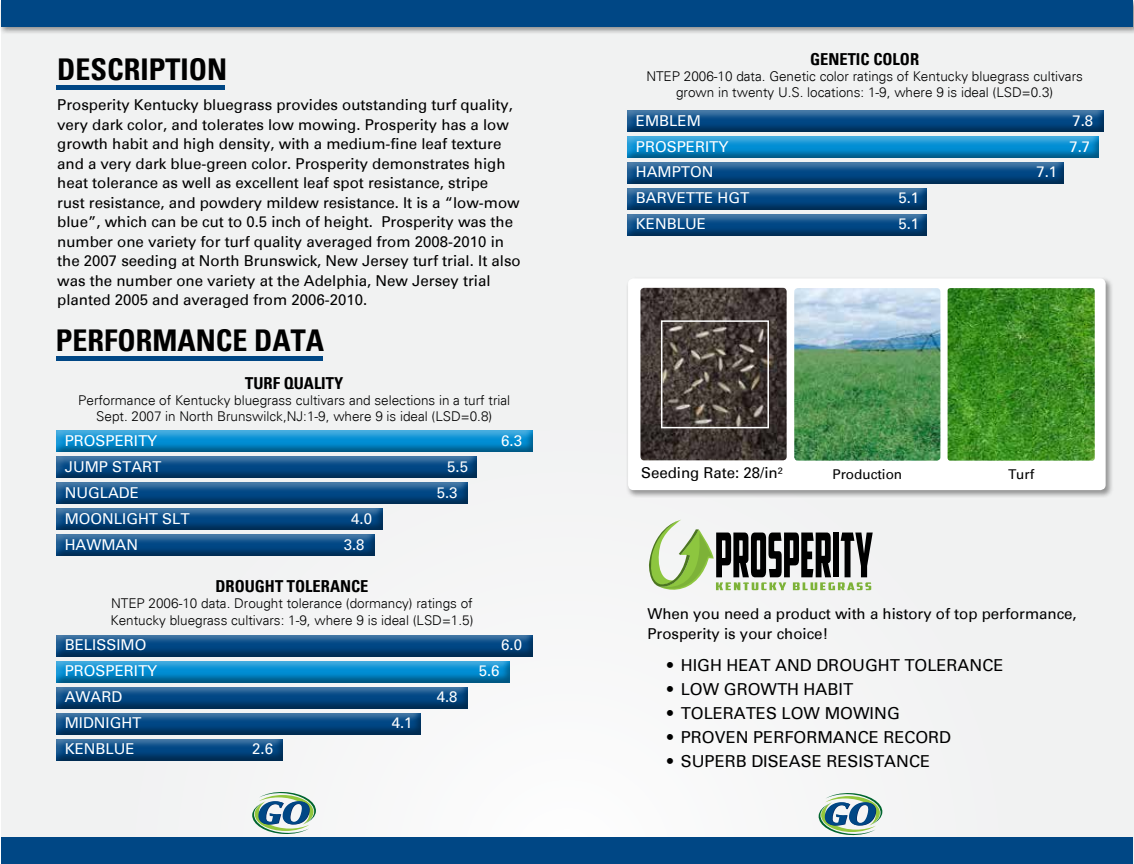
<style>
.page{position:relative;width:1134px;height:864px;background:#fff}
.page>*{position:absolute;margin:0;border:0;box-sizing:border-box;transform-origin:0 0}
.t1{font:700 condensed 30px "Univers";color:#000}
.t2{font:16.5px "Univers";color:#000}
.t3{font:700 condensed 16.5px "Univers";color:#000}
.t4{font:15px/19.5px "Univers";color:#000}
.t5{font:15px "Univers";color:#fff}
.t6{font:300 13.5px/16.2px "Univers";color:#000;text-align:center}
.t7{font:13.5px "Univers";color:#000}
</style>
<div class="page">
<div style="left:2px;top:2px;width:1132px;height:862px;background:#f1f2f2"></div>
<div style="left:0;top:0;width:1134px;height:35px;background:#000;opacity:.4"></div>
<div style="left:1px;top:1px;width:1131px;height:26px;background:#004785"></div>
<div style="left:1px;top:837px;width:1131px;height:26px;background:#004785"></div>
<div style="left:56px;top:428px;width:479px;height:25px;background:#000;opacity:.4"></div>
<div style="left:56px;top:632px;width:479px;height:25px;background:#000;opacity:.4"></div>
<div style="left:627px;top:107px;width:479px;height:26px;background:#000;opacity:.4"></div>
<div style="left:56px;top:453px;width:424px;height:26px;background:#000;opacity:.4"></div>
<div style="left:56px;top:658px;width:457px;height:25px;background:#000;opacity:.4"></div>
<div style="left:627px;top:133px;width:474px;height:26px;background:#000;opacity:.4"></div>
<div style="left:56px;top:479px;width:414px;height:26px;background:#000;opacity:.4"></div>
<div style="left:56px;top:684px;width:414px;height:25px;background:#000;opacity:.4"></div>
<div style="left:627px;top:159px;width:439px;height:26px;background:#000;opacity:.4"></div>
<div style="left:56px;top:505px;width:330px;height:26px;background:#000;opacity:.4"></div>
<div style="left:56px;top:710px;width:367px;height:25px;background:#000;opacity:.4"></div>
<div style="left:627px;top:185px;width:302px;height:26px;background:#000;opacity:.4"></div>
<div style="left:56px;top:531px;width:322px;height:26px;background:#000;opacity:.4"></div>
<div style="left:56px;top:736px;width:229px;height:25px;background:#000;opacity:.4"></div>
<div style="left:627px;top:211px;width:302px;height:26px;background:#000;opacity:.4"></div>
<svg style="left:818px;top:793px;width:65px;height:42px"></svg>
<svg style="left:252px;top:792px;width:64px;height:42px"></svg>
<div style="left:626px;top:276px;width:488px;height:222px;background:#000;opacity:.4"></div>
<div style="left:628px;top:278px;width:478px;height:212px;background:#fff;border-radius:5px"></div>
<img style="left:640px;top:288px;width:147px;height:172px">
<img style="left:794px;top:288px;width:146px;height:173px">
<div style="left:57px;top:85px;width:168px;height:5px;background:#004785"></div>
<div style="left:57px;top:356px;width:266px;height:5px;background:#004785"></div>
<img style="left:948px;top:288px;width:147px;height:173px">
<div style="left:661px;top:320px;width:108px;height:108px;border:2px solid #fff"></div>
<svg style="left:649px;top:520px;width:224px;height:71px"></svg>
<h1 class="t1" style="left:57px;top:52px;width:172px">DESCRIPTION</h1>
<p class="t4" style="left:57px;top:96px;width:465px">Prosperity Kentucky bluegrass provides outstanding turf quality, very dark color, and tolerates low mowing. Prosperity has a low growth habit and high density, with a medium-fine leaf texture and a very dark blue-green color. Prosperity demonstrates high heat tolerance as well as excellent leaf spot resistance, stripe<br>rust resistance, and powdery mildew resistance. It is a “low-mow blue”, which can be cut to 0.5 inch of height. Prosperity was the number one variety for turf quality averaged from 2008-2010 in the 2007 seeding at North Brunswick, New Jersey turf trial. It also was the number one variety at the Adelphia, New Jersey trial planted 2005 and averaged from 2006-2010.</p>
<h1 class="t1" style="left:56px;top:323px;width:270px">PERFORMANCE DATA</h1>
<p class="t3" style="left:245px;top:373px;width:100px">TURF QUALITY</p>
<p class="t6" style="left:78px;top:392px;width:434px">Performance of Kentucky bluegrass cultivars and selections in a turf trial<br>Sept. 2007 in North Brunswilck,NJ:1-9, where 9 is ideal (LSD=0.8)</p>
<p class="t5" style="left:65px;top:432px;width:94px">PROSPERITY</p>
<p class="t5" style="left:501px;top:432px;width:22px">6.3</p>
<p class="t5" style="left:65px;top:458px;width:98px">JUMP START</p>
<p class="t5" style="left:447px;top:458px;width:22px">5.5</p>
<p class="t5" style="left:65px;top:484px;width:76px">NUGLADE</p>
<p class="t5" style="left:437px;top:484px;width:22px">5.3</p>
<p class="t5" style="left:65px;top:510px;width:127px">MOONLIGHT SLT</p>
<p class="t5" style="left:351px;top:510px;width:22px">4.0</p>
<p class="t5" style="left:65px;top:536px;width:75px">HAWMAN</p>
<p class="t5" style="left:344px;top:536px;width:22px">3.8</p>
<p class="t3" style="left:215px;top:577px;width:155px">DROUGHT TOLERANCE</p>
<p class="t6" style="left:110px;top:596px;width:365px;text-align:left">NTEP 2006-10 data. Drought tolerance (dormancy) ratings of<br>Kentucky bluegrass cultivars: 1-9, where 9 is ideal (LSD=1.5)</p>
<p class="t5" style="left:65px;top:636px;width:83px">BELISSIMO</p>
<p class="t5" style="left:501px;top:636px;width:22px">6.0</p>
<p class="t5" style="left:65px;top:662px;width:94px">PROSPERITY</p>
<p class="t5" style="left:479px;top:662px;width:22px">5.6</p>
<p class="t5" style="left:65px;top:688px;width:59px">AWARD</p>
<p class="t5" style="left:437px;top:688px;width:22px">4.8</p>
<p class="t5" style="left:65px;top:714px;width:78px">MIDNIGHT</p>
<p class="t5" style="left:392px;top:714px;width:22px">4.1</p>
<p class="t5" style="left:65px;top:740px;width:72px">KENBLUE</p>
<p class="t5" style="left:252px;top:740px;width:22px">2.6</p>
<p class="t3" style="left:810px;top:49px;width:111px">GENETIC COLOR</p>
<p class="t6" style="left:646px;top:68px;width:438px">NTEP 2006-10 data. Genetic color ratings of Kentucky bluegrass cultivars grown in twenty U.S. locations: 1-9, where 9 is ideal (LSD=0.3)</p>
<p class="t5" style="left:636px;top:111px;width:66px">EMBLEM</p>
<p class="t5" style="left:1072px;top:111px;width:22px">7.8</p>
<p class="t5" style="left:636px;top:137px;width:94px">PROSPERITY</p>
<p class="t5" style="left:1069px;top:137px;width:22px">7.7</p>
<p class="t5" style="left:636px;top:163px;width:79px">HAMPTON</p>
<p class="t5" style="left:1036px;top:163px;width:22px">7.1</p>
<p class="t5" style="left:636px;top:189px;width:115px">BARVETTE HGT</p>
<p class="t5" style="left:898px;top:189px;width:22px">5.1</p>
<p class="t5" style="left:636px;top:215px;width:72px">KENBLUE</p>
<p class="t5" style="left:898px;top:215px;width:22px">5.1</p>
<p class="t4" style="left:641px;top:463px;width:143px">Seeding Rate: 28/in²</p>
<p class="t7" style="left:832px;top:467px;width:71px">Production</p>
<p class="t7" style="left:1008px;top:467px;width:28px">Turf</p>
<p class="t4" style="left:647px;top:605px;width:431px">When you need a product with a history of top performance,<br>Prosperity is your choice!</p>
<p class="t2" style="left:667px;top:656px;width:338px">• HIGH HEAT AND DROUGHT TOLERANCE</p>
<p class="t2" style="left:667px;top:680px;width:187px">• LOW GROWTH HABIT</p>
<p class="t2" style="left:667px;top:704px;width:234px">• TOLERATES LOW MOWING</p>
<p class="t2" style="left:667px;top:728px;width:285px">• PROVEN PERFORMANCE RECORD</p>
<p class="t2" style="left:667px;top:752px;width:264px">• SUPERB DISEASE RESISTANCE</p>
</div>
